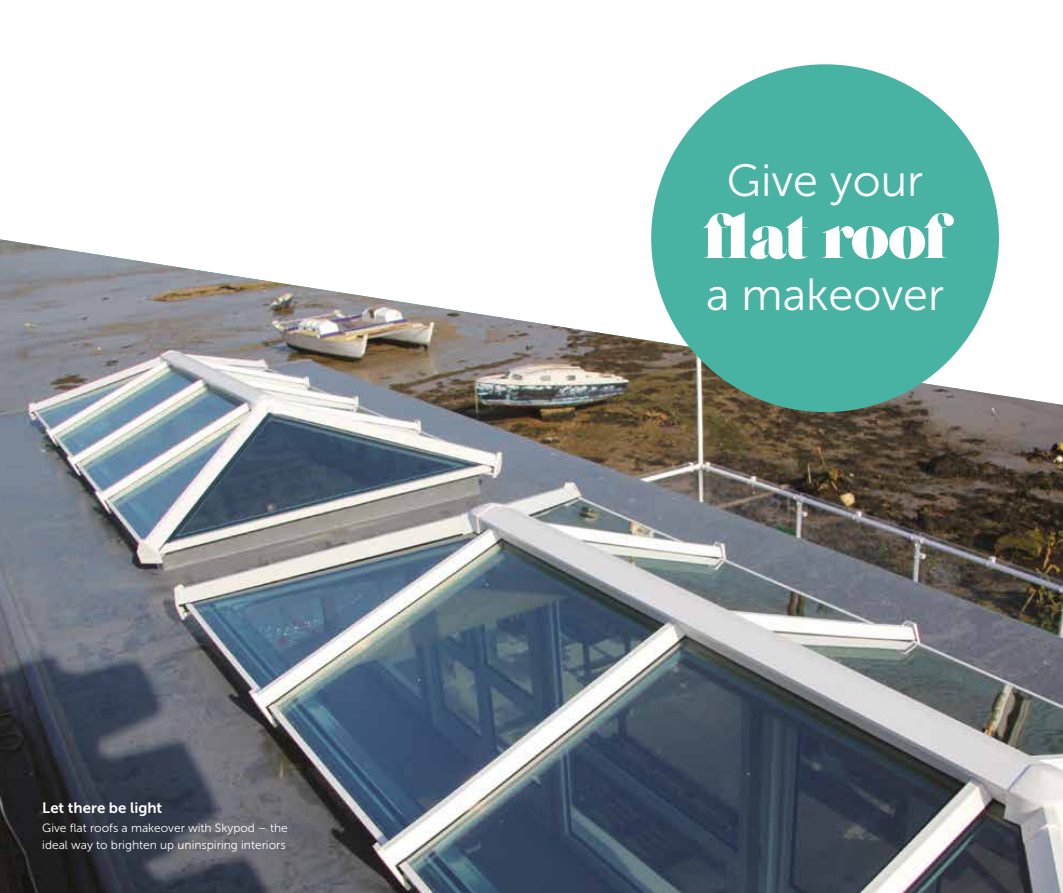
<style>
.page{position:relative;width:1063px;height:893px;background:#fff}
.page>*{position:absolute;margin:0;border:0;box-sizing:border-box;transform-origin:0 0}
.t1{font:60px "Grumpy Black 88";letter-spacing:-.04em;color:#fff}
.t2{font:45px "Museo Sans 300";color:#fff}
.t3{font:15px "Museo Sans 700";color:#fff}
.t4{font:12px/16.5px "Museo Sans 300";color:#fff}
</style>
<div class="page">
<img style="left:0;top:239px;width:1063px;height:654px">
<div style="left:651px;top:64px;width:348px;height:348px;background:#49b3a3;border-radius:50%"></div>
<p class="t3" style="left:42px;top:799px;width:122px">Let there be light</p>
<p class="t4" style="left:42px;top:820px;width:247px">Give flat roofs a makeover with Skypod – the ideal way to brighten up uninspiring interiors</p>
<h2 class="t2" style="left:727px;top:157px;width:198px">Give your</h2>
<h1 class="t1" style="left:703px;top:202px;width:246px">flat roof</h1>
<h2 class="t2" style="left:706px;top:271px;width:239px">a makeover</h2>
</div>
